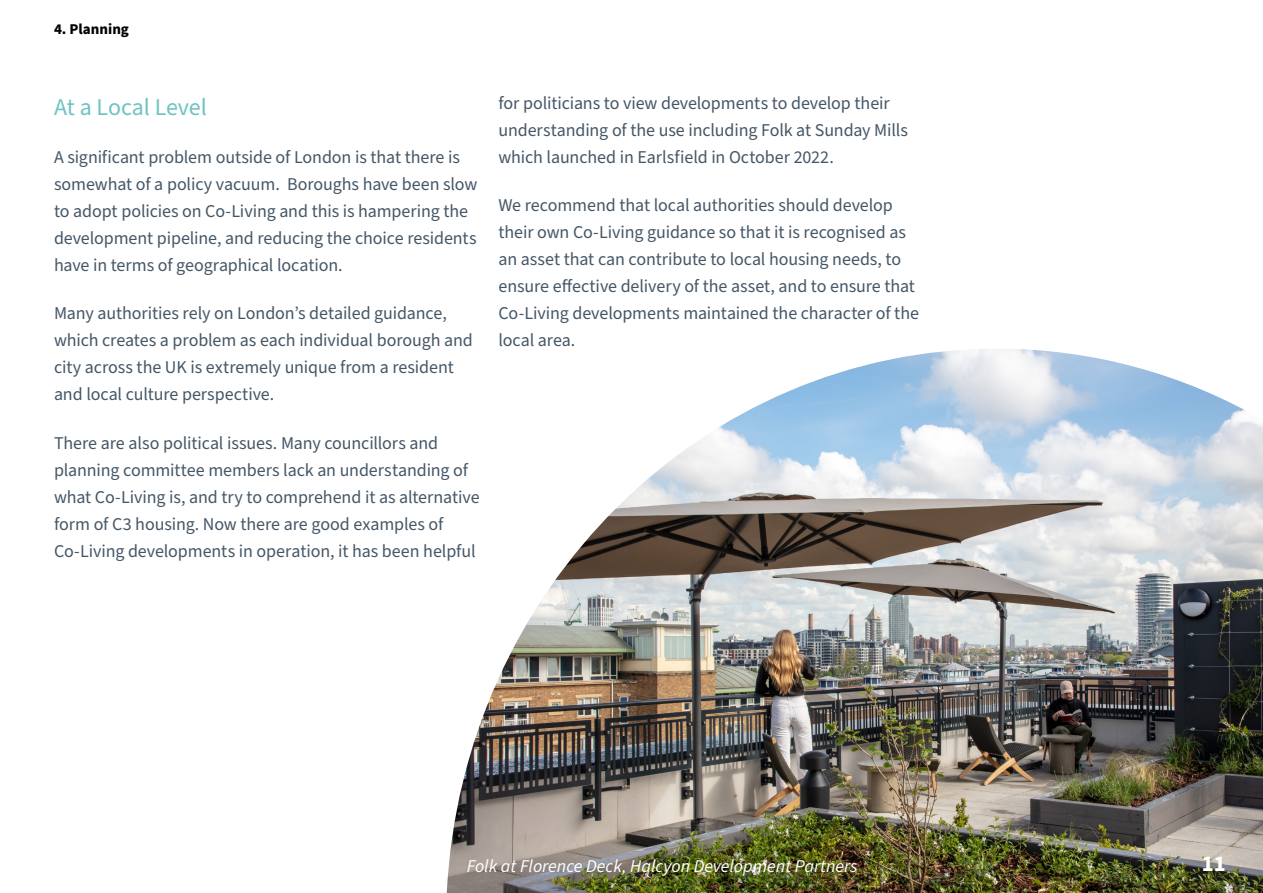
<style>
.page{position:relative;width:1263px;height:893px;background:#fff}
.page>*{position:absolute;margin:0;border:0;box-sizing:border-box;transform-origin:0 0}
.t1{font:24px "Source Sans Pro";letter-spacing:-.01em;color:#6fc3c3}
.t2{font:700 22.5px "Source Sans Pro";color:#fff}
.t3{font:18px/27px "Source Sans Pro";letter-spacing:-.005em;color:#455767}
.t4{font:italic 18px "Source Sans Pro";color:#fff}
.t5{font:700 15px "Source Sans Pro";color:#000}
</style>
<div class="page">
<img style="left:447px;top:349px;width:816px;height:544px">
<p class="t5" style="left:54px;top:19px;width:77px">4. Planning</p>
<h1 class="t1" style="left:54px;top:91px;width:154px">At a Local Level</h1>
<p class="t3" style="left:54px;top:144px;width:425px">A significant problem outside of London is that there is somewhat of a policy vacuum. Boroughs have been slow to adopt policies on Co-Living and this is hampering the development pipeline, and reducing the choice residents have in terms of geographical location.</p>
<p class="t3" style="left:54px;top:301px;width:420px">Many authorities rely on London’s detailed guidance, which creates a problem as each individual borough and city across the UK is extremely unique from a resident and local culture perspective.</p>
<p class="t3" style="left:54px;top:430px;width:427px">There are also political issues. Many councillors and planning committee members lack an understanding of what Co-Living is, and try to comprehend it as alternative form of C3 housing. Now there are good examples of Co-Living developments in operation, it has been helpful</p>
<p class="t3" style="left:498px;top:90px;width:411px">for politicians to view developments to develop their understanding of the use including Folk at Sunday Mills which launched in Earlsfield in October 2022.</p>
<p class="t3" style="left:498px;top:192px;width:422px">We recommend that local authorities should develop their own Co-Living guidance so that it is recognised as an asset that can contribute to local housing needs, to ensure effective delivery of the asset, and to ensure that Co-Living developments maintained the character of the local area.</p>
<p class="t4" style="left:467px;top:854px;width:392px">Folk at Florence Deck, Halcyon Development Partners</p>
<p class="t2" style="left:1202px;top:849px;width:25px">11</p>
</div>
